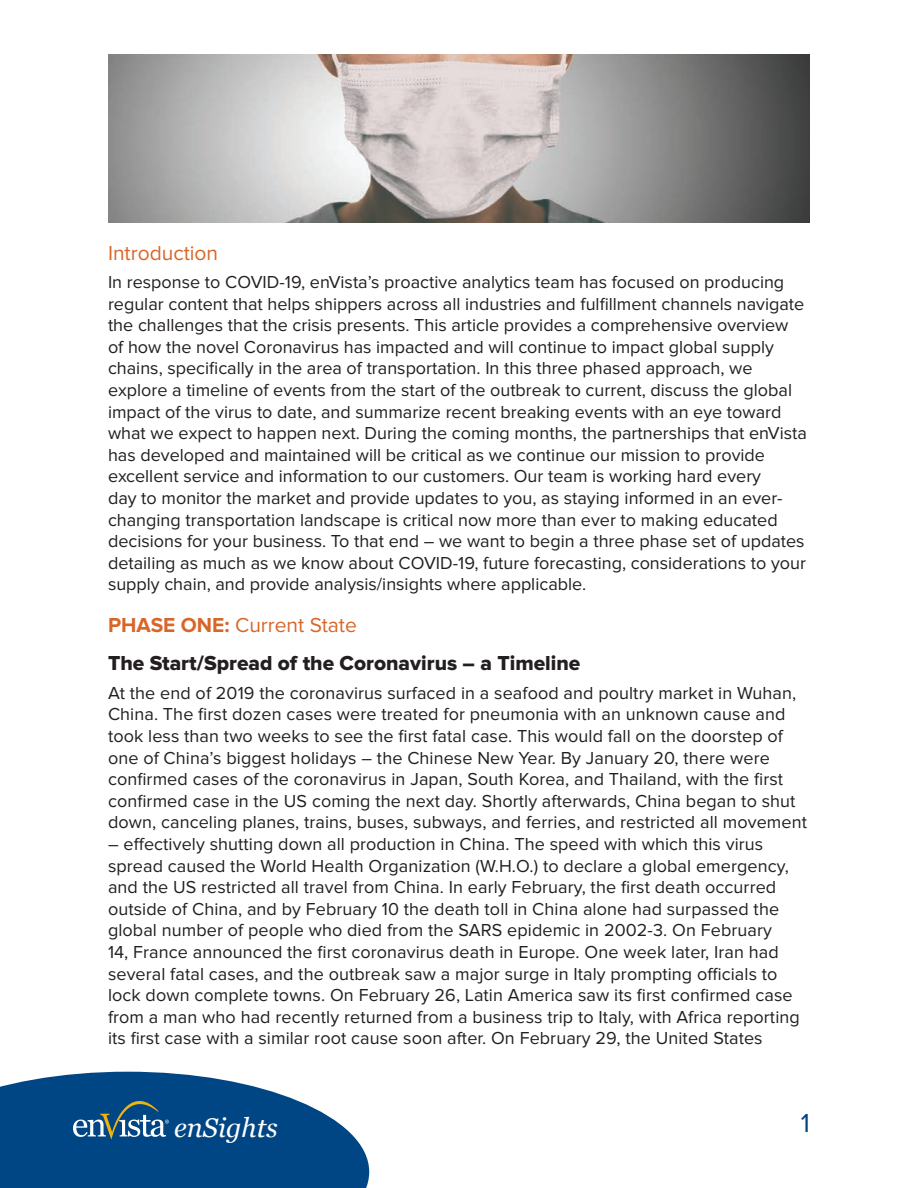
<style>
.page{position:relative;width:918px;height:1188px;background:#fff}
.page>*{position:absolute;margin:0;border:0;box-sizing:border-box;transform-origin:0 0}
.t1{font:italic 27px "Georgia";color:#fff}
.t2{font:27px "Proxima Nova";color:#004684}
.t3{font:21px "Proxima Nova Extrabld";color:#231f20}
.t4{font:21px "Proxima Nova";color:#d86628}
.t5{font:18px/21.6px "Proxima Nova";letter-spacing:.005em;color:#231f20}
.s1{font-weight:700}
</style>
<div class="page">
<svg style="left:0;top:1072px;width:369px;height:116px"></svg>
<img style="left:108px;top:54px;width:702px;height:169px">
<p class="t4" style="left:108px;top:241px;width:112px">Introduction</p>
<p class="t5" style="left:108px;top:271px;width:701px">In response to COVID-19, enVista’s proactive analytics team has focused on producing regular content that helps shippers across all industries and fulfillment channels navigate the challenges that the crisis presents. This article provides a comprehensive overview of how the novel Coronavirus has impacted and will continue to impact global supply chains, specifically in the area of transportation. In this three phased approach, we explore a timeline of events from the start of the outbreak to current, discuss the global impact of the virus to date, and summarize recent breaking events with an eye toward what we expect to happen next. During the coming months, the partnerships that enVista has developed and maintained will be critical as we continue our mission to provide excellent service and information to our customers. Our team is working hard every<br>day to monitor the market and provide updates to you, as staying informed in an ever&shy;changing transportation landscape is critical now more than ever to making educated decisions for your business. To that end – we want to begin a three phase set of updates detailing as much as we know about COVID-19, future forecasting, considerations to your supply chain, and provide analysis/insights where applicable.</p>
<p class="t4" style="left:108px;top:613px;width:250px"><span class="s1">PHASE ONE:</span> Current State</p>
<p class="t3" style="left:108px;top:651px;width:474px">The Start/Spread of the Coronavirus – a Timeline</p>
<p class="t5" style="left:108px;top:682px;width:701px">At the end of 2019 the coronavirus surfaced in a seafood and poultry market in Wuhan, China. The first dozen cases were treated for pneumonia with an unknown cause and took less than two weeks to see the first fatal case. This would fall on the doorstep of one of China’s biggest holidays – the Chinese New Year. By January 20, there were confirmed cases of the coronavirus in Japan, South Korea, and Thailand, with the first confirmed case in the US coming the next day. Shortly afterwards, China began to shut down, canceling planes, trains, buses, subways, and ferries, and restricted all movement</p>
<p class="t5" style="left:108px;top:833px;width:693px">– effectively shutting down all production in China. The speed with which this virus spread caused the World Health Organization (W.H.O.) to declare a global emergency, and the US restricted all travel from China. In early February, the first death occurred outside of China, and by February 10 the death toll in China alone had surpassed the global number of people who died from the SARS epidemic in 2002-3. On February<br>14, France announced the first coronavirus death in Europe. One week later, Iran had several fatal cases, and the outbreak saw a major surge in Italy prompting officials to lock down complete towns. On February 26, Latin America saw its first confirmed case from a man who had recently returned from a business trip to Italy, with Africa reporting its first case with a similar root cause soon after. On February 29, the United States</p>
<h1 class="t1" style="left:174px;top:1108px;width:105px">enSights</h1>
<h1 class="t2" style="left:801px;top:1108px;width:11px">1</h1>
</div>
